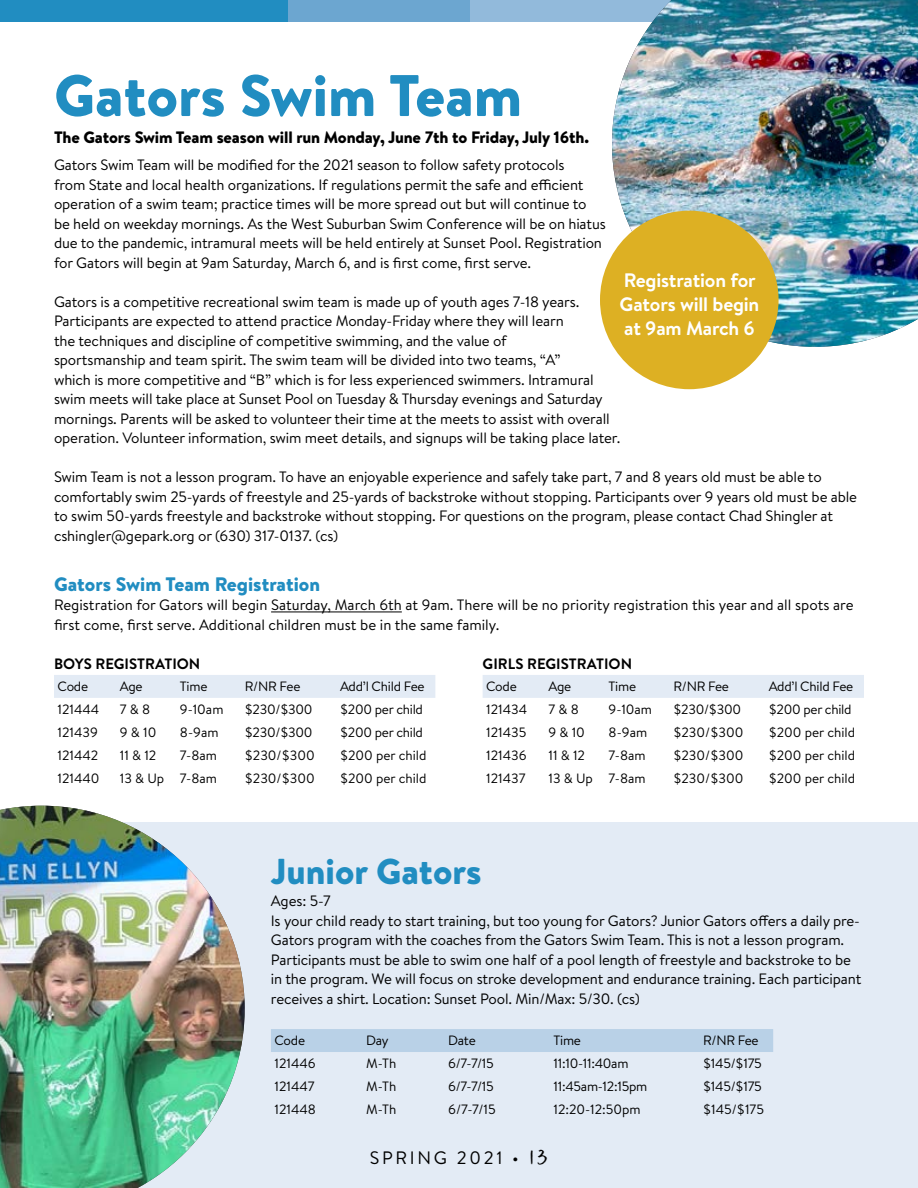
<style>
.page{position:relative;width:918px;height:1188px;background:#fff}
.page>*{position:absolute;margin:0;border:0;box-sizing:border-box;transform-origin:0 0}
.t1{font:900 58.5px "Brandon Text";color:#218dc1}
.t2{font:900 36px "Brandon Text";color:#218dc1}
.t3{font:700 19.5px/24px "Brandon Text";letter-spacing:-.01em;color:#fff}
.t4{font:900 19.5px "Brandon Text";color:#218dc1}
.t5{font:18px "Brandon Text";letter-spacing:.15em;color:#000}
.t6{font:900 16.5px "Brandon Text";letter-spacing:-.01em;color:#000}
.t7{font:15px/19.5px "Brandon Text";letter-spacing:-.01em;color:#000}
.t8{font:700 15px "Brandon Text";color:#000}
.t9{font:13.5px "Brandon Text";color:#000}
.t10{font:13.5px "Brandon Text";letter-spacing:-.02em;color:#000}
.s1{font-family:"Born Ready Upright";font-size:24px}
</style>
<div class="page">
<div style="left:0;top:823px;width:918px;height:365px;background:#e3ebf5"></div>
<div style="left:271px;top:1029px;width:502px;height:23px;background:#b9d1e7"></div>
<div style="left:0;top:0;width:288px;height:22px;background:#218dc1"></div>
<div style="left:288px;top:0;width:182px;height:22px;background:#6ca6d0"></div>
<div style="left:470px;top:0;width:322px;height:22px;background:#92badb"></div>
<hr style="left:271px;top:612px;width:131px;height:1px;background:#000">
<div style="left:54px;top:675px;width:381px;height:23px;background:#e3ebf5"></div>
<div style="left:483px;top:675px;width:381px;height:23px;background:#e3ebf5"></div>
<img style="left:612px;top:0;width:306px;height:347px">
<div style="left:600px;top:211px;width:179px;height:178px;background:#ddb023;border-radius:50%"></div>
<img style="left:0;top:806px;width:245px;height:382px">
<h1 class="t1" style="left:54px;top:54px;width:470px">Gators Swim Team</h1>
<p class="t6" style="left:54px;top:126px;width:537px">The Gators Swim Team season will run Monday, June 7th to Friday, July 16th.</p>
<p class="t7" style="left:54px;top:155px;width:553px">Gators Swim Team will be modified for the 2021 season to follow safety protocols<br>from State and local health organizations. If regulations permit the safe and efficient operation of a swim team; practice times will be more spread out but will continue to be held on weekday mornings. As the West Suburban Swim Conference will be on hiatus due to the pandemic, intramural meets will be held entirely at Sunset Pool. Registration for Gators will begin at 9am Saturday, March 6, and is first come, first serve.</p>
<p class="t7" style="left:54px;top:291px;width:568px">Gators is a competitive recreational swim team is made up of youth ages 7-18 years.<br>Participants are expected to attend practice Monday-Friday where they will learn<br>the techniques and discipline of competitive swimming, and the value of<br>sportsmanship and team spirit. The swim team will be divided into two teams, “A”<br>which is more competitive and “B” which is for less experienced swimmers. Intramural swim meets will take place at Sunset Pool on Tuesday &amp; Thursday evenings and Saturday mornings. Parents will be asked to volunteer their time at the meets to assist with overall operation. Volunteer information, swim meet details, and signups will be taking place later.</p>
<p class="t7" style="left:54px;top:467px;width:805px">Swim Team is not a lesson program. To have an enjoyable experience and safely take part, 7 and 8 years old must be able to comfortably swim 25-yards of freestyle and 25-yards of backstroke without stopping. Participants over 9 years old must be able to swim 50-yards freestyle and backstroke without stopping. For questions on the program, please contact Chad Shingler at cshingler@gepark.org or (630) 317-0137. (cs)</p>
<h3 class="t4" style="left:54px;top:570px;width:268px">Gators Swim Team Registration</h3>
<p class="t7" style="left:54px;top:595px;width:801px">Registration for Gators will begin Saturday, March 6th at 9am. There will be no priority registration this year and all spots are first come, first serve. Additional children must be in the same family.</p>
<p class="t8" style="left:54px;top:653px;width:148px">BOYS REGISTRATION</p>
<p class="t9" style="left:58px;top:677px;width:32px">Code</p>
<p class="t9" style="left:120px;top:677px;width:24px">Age</p>
<p class="t9" style="left:180px;top:677px;width:29px">Time</p>
<p class="t9" style="left:245px;top:677px;width:57px">R/NR Fee</p>
<p class="t10" style="left:340px;top:677px;width:86px">Add’l Child Fee</p>
<p class="t9" style="left:58px;top:700px;width:43px">121444</p>
<p class="t9" style="left:120px;top:700px;width:32px">7 &amp; 8</p>
<p class="t9" style="left:180px;top:700px;width:45px">9-10am</p>
<p class="t9" style="left:245px;top:700px;width:69px">$230/$300</p>
<p class="t10" style="left:340px;top:700px;width:84px">$200 per child</p>
<p class="t9" style="left:58px;top:723px;width:42px">121439</p>
<p class="t9" style="left:120px;top:723px;width:38px">9 &amp; 10</p>
<p class="t9" style="left:180px;top:723px;width:40px">8-9am</p>
<p class="t9" style="left:245px;top:723px;width:69px">$230/$300</p>
<p class="t10" style="left:340px;top:723px;width:84px">$200 per child</p>
<p class="t9" style="left:58px;top:746px;width:42px">121442</p>
<p class="t9" style="left:120px;top:746px;width:38px">11 &amp; 12</p>
<p class="t9" style="left:180px;top:746px;width:39px">7-8am</p>
<p class="t9" style="left:245px;top:746px;width:71px">$230/$300</p>
<p class="t9" style="left:340px;top:746px;width:88px">$200 per child</p>
<p class="t9" style="left:58px;top:769px;width:44px">121440</p>
<p class="t9" style="left:120px;top:769px;width:99px">13 &amp; Up 7-8am</p>
<p class="t9" style="left:245px;top:769px;width:71px">$230/$300</p>
<p class="t9" style="left:340px;top:769px;width:88px">$200 per child</p>
<h3 class="t3" style="left:620px;top:268px;width:141px">Registration for<br>Gators will begin at 9am March 6</h3>
<p class="t8" style="left:483px;top:653px;width:151px">GIRLS REGISTRATION</p>
<p class="t9" style="left:486px;top:677px;width:32px">Code</p>
<p class="t9" style="left:549px;top:677px;width:24px">Age</p>
<p class="t9" style="left:609px;top:677px;width:29px">Time</p>
<p class="t9" style="left:673px;top:677px;width:57px">R/NR Fee</p>
<p class="t10" style="left:769px;top:677px;width:86px">Add’l Child Fee</p>
<p class="t9" style="left:486px;top:700px;width:43px">121434</p>
<p class="t9" style="left:549px;top:700px;width:32px">7 &amp; 8</p>
<p class="t9" style="left:609px;top:700px;width:45px">9-10am</p>
<p class="t9" style="left:673px;top:700px;width:69px">$230/$300</p>
<p class="t10" style="left:769px;top:700px;width:84px">$200 per child</p>
<p class="t9" style="left:486px;top:723px;width:42px">121435</p>
<p class="t9" style="left:549px;top:723px;width:38px">9 &amp; 10</p>
<p class="t9" style="left:609px;top:723px;width:40px">8-9am</p>
<p class="t9" style="left:673px;top:723px;width:71px">$230/$300</p>
<p class="t9" style="left:769px;top:723px;width:88px">$200 per child</p>
<p class="t9" style="left:486px;top:746px;width:42px">121436</p>
<p class="t9" style="left:549px;top:746px;width:38px">11 &amp; 12</p>
<p class="t9" style="left:609px;top:746px;width:39px">7-8am</p>
<p class="t9" style="left:673px;top:746px;width:71px">$230/$300</p>
<p class="t9" style="left:769px;top:746px;width:88px">$200 per child</p>
<p class="t9" style="left:486px;top:769px;width:41px">121437</p>
<p class="t9" style="left:549px;top:769px;width:99px">13 &amp; Up 7-8am</p>
<p class="t9" style="left:673px;top:769px;width:71px">$230/$300</p>
<p class="t9" style="left:769px;top:769px;width:88px">$200 per child</p>
<h2 class="t2" style="left:271px;top:846px;width:212px">Junior Gators</h2>
<p class="t7" style="left:271px;top:891px;width:592px">Ages: 5-7<br>Is your child ready to start training, but too young for Gators? Junior Gators offers a daily pre-Gators program with the coaches from the Gators Swim Team. This is not a lesson program.<br>Participants must be able to swim one half of a pool length of freestyle and backstroke to be in the program. We will focus on stroke development and endurance training. Each participant receives a shirt. Location: Sunset Pool. Min/Max: 5/30. (cs)</p>
<p class="t9" style="left:274px;top:1031px;width:32px">Code</p>
<p class="t9" style="left:366px;top:1031px;width:24px">Day</p>
<p class="t9" style="left:448px;top:1031px;width:29px">Date</p>
<p class="t9" style="left:554px;top:1031px;width:29px">Time</p>
<p class="t9" style="left:703px;top:1031px;width:57px">R/NR Fee</p>
<p class="t9" style="left:274px;top:1054px;width:43px">121446</p>
<p class="t9" style="left:366px;top:1054px;width:32px">M-Th</p>
<p class="t9" style="left:448px;top:1054px;width:47px">6/7-7/15</p>
<p class="t10" style="left:554px;top:1054px;width:77px">11:10-11:40am</p>
<p class="t9" style="left:703px;top:1054px;width:60px">$145/$175</p>
<p class="t9" style="left:274px;top:1077px;width:42px">121447</p>
<p class="t9" style="left:366px;top:1077px;width:32px">M-Th</p>
<p class="t9" style="left:448px;top:1077px;width:47px">6/7-7/15</p>
<p class="t10" style="left:554px;top:1077px;width:95px">11:45am-12:15pm</p>
<p class="t9" style="left:703px;top:1077px;width:60px">$145/$175</p>
<p class="t9" style="left:274px;top:1100px;width:43px">121448</p>
<p class="t9" style="left:366px;top:1100px;width:32px">M-Th</p>
<p class="t9" style="left:448px;top:1100px;width:49px">6/7-7/15</p>
<p class="t9" style="left:554px;top:1100px;width:89px">12:20-12:50pm</p>
<p class="t9" style="left:703px;top:1100px;width:62px">$145/$175</p>
<p class="t5" style="left:370px;top:1145px;width:180px">SPRING 2021 • <span class="s1">13</span></p>
</div>
